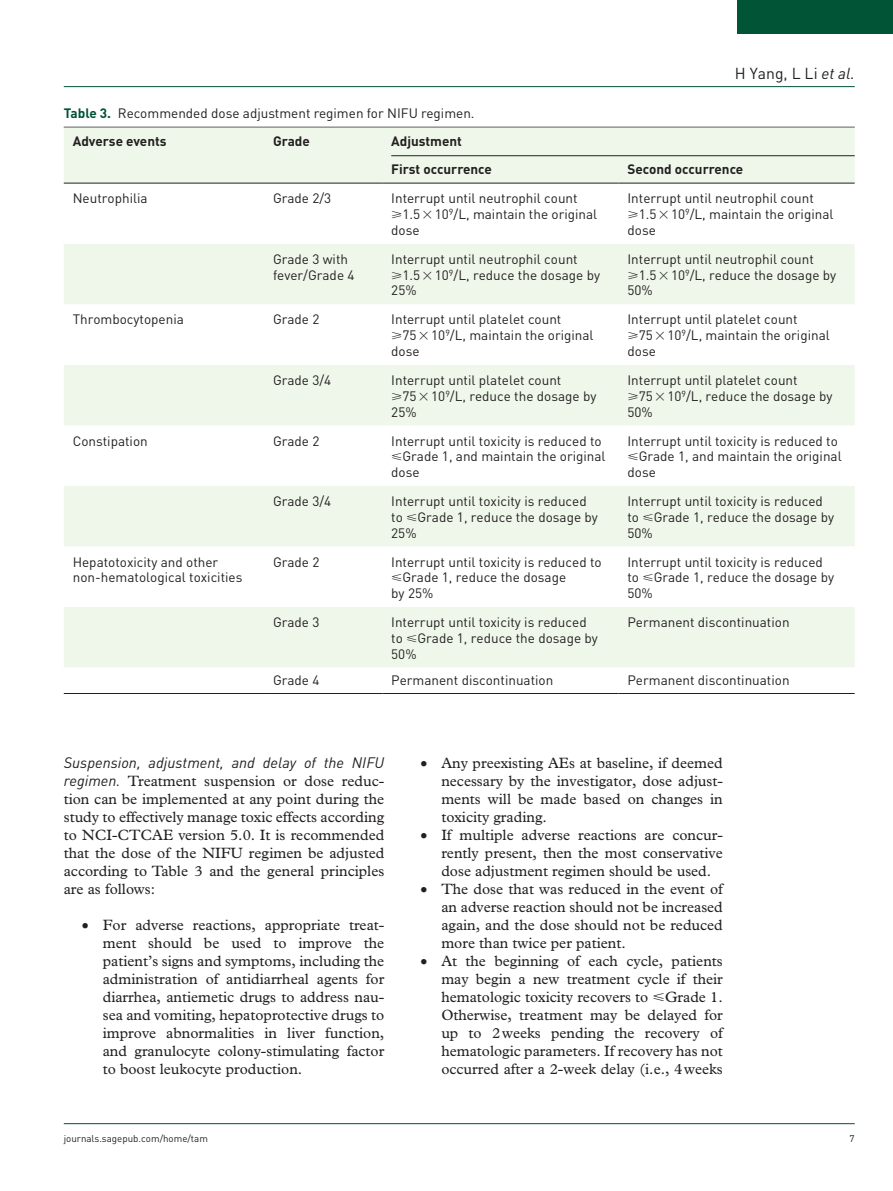
<style>
.page{position:relative;width:893px;height:1191px;background:#fff}
.page>*{position:absolute;margin:0;border:0;box-sizing:border-box;transform-origin:0 0}
.t1{font:15.75px "DIN";color:#231f20}
.t2{font:15px/18px "Plantin Std";color:#231f20;text-align:justify}
.t3{font:italic 15px "DIN";color:#231f20}
.t4{font:13.5px/15.8px "DIN";color:#231f20}
.t5{font:700 13.5px/27.8px "DIN";color:#231f20}
.t6{font:9.75px "DIN";color:#231f20}
.s1{font-weight:700;color:#015436}
.s2{font-weight:700}
.s3{font-style:italic}
.s4{font-family:"DIN";font-style:italic}
</style>
<div class="page">
<hr style="left:64px;top:86px;width:791px;height:1px;background:#015436">
<hr style="left:64px;top:1123px;width:791px;height:1px;background:#015436">
<div style="left:738px;top:0;width:155px;height:34px;background:#015436"></div>
<hr style="left:64px;top:127px;width:791px;height:1px;background:#231f20">
<div style="left:64px;top:128px;width:791px;height:55px;background:#eff7ea"></div>
<svg style="left:64px;top:244px;width:791px;height:423px;fill:#eff7ea"></svg>
<hr style="left:382px;top:183px;width:236px;height:1px;background:#231f20">
<hr style="left:618px;top:183px;width:237px;height:1px;background:#231f20">
<hr style="left:264px;top:693px;width:118px;height:1px;background:#231f20">
<hr style="left:382px;top:693px;width:236px;height:1px;background:#231f20">
<hr style="left:618px;top:693px;width:237px;height:1px;background:#231f20">
<hr style="left:64px;top:693px;width:200px;height:1px;background:#231f20">
<hr style="left:64px;top:183px;width:200px;height:1px;background:#231f20">
<hr style="left:264px;top:183px;width:118px;height:1px;background:#231f20">
<hr style="left:391px;top:155px;width:464px;height:1px;background:#231f20">
<svg style="left:424px;top:271px;width:8px;height:8px"></svg>
<svg style="left:660px;top:271px;width:8px;height:8px"></svg>
<svg style="left:420px;top:332px;width:8px;height:8px"></svg>
<svg style="left:656px;top:332px;width:8px;height:8px"></svg>
<svg style="left:420px;top:392px;width:8px;height:8px"></svg>
<svg style="left:656px;top:392px;width:8px;height:8px"></svg>
<p class="t4" style="left:73px;top:98px;width:403px;line-height:28.5px;text-indent:-9px"><span class="s1">Table 3.</span> Recommended dose adjustment regimen for NIFU regimen.<br><span class="s2">Adverse events</span></p>
<p class="t5" style="left:273px;top:127px;width:38px">Grade</p>
<p class="t5" style="left:391px;top:127px;width:102px">Adjustment<br>First occurrence</p>
<p class="t1" style="left:735px;top:63px;width:121px">H Yang, L Li <span class="s3">et al.</span></p>
<p class="t5" style="left:627px;top:155px;width:117px">Second occurrence</p>
<p class="t4" style="left:73px;top:190px;width:76px">Neutrophilia</p>
<p class="t4" style="left:273px;top:190px;width:60px">Grade 2/3</p>
<p class="t4" style="left:391px;top:190px;width:207px">Interrupt until neutrophil count ⩾1.5 10<sup>9</sup>/L, maintain the original dose</p>
<p class="t4" style="left:627px;top:190px;width:207px">Interrupt until neutrophil count ⩾1.5 10<sup>9</sup>/L, maintain the original dose</p>
<p class="t4" style="left:273px;top:251px;width:83px">Grade 3 with fever/Grade 4</p>
<p class="t4" style="left:391px;top:251px;width:210px">Interrupt until neutrophil count ⩾1.5 10<sup>9</sup>/L, reduce the dosage by<br>25%</p>
<p class="t4" style="left:627px;top:251px;width:210px">Interrupt until neutrophil count ⩾1.5 10<sup>9</sup>/L, reduce the dosage by<br>50%</p>
<p class="t4" style="left:73px;top:311px;width:113px">Thrombocytopenia</p>
<p class="t4" style="left:273px;top:311px;width:48px">Grade 2</p>
<p class="t4" style="left:391px;top:311px;width:204px">Interrupt until platelet count<br>⩾75 10<sup>9</sup>/L, maintain the original dose</p>
<p class="t4" style="left:627px;top:311px;width:204px">Interrupt until platelet count<br>⩾75 10<sup>9</sup>/L, maintain the original dose</p>
<p class="t4" style="left:273px;top:372px;width:60px">Grade 3/4</p>
<p class="t4" style="left:391px;top:372px;width:207px">Interrupt until platelet count<br>⩾75 10<sup>9</sup>/L, reduce the dosage by<br>25%</p>
<p class="t4" style="left:627px;top:372px;width:207px">Interrupt until platelet count<br>⩾75 10<sup>9</sup>/L, reduce the dosage by<br>50%</p>
<p class="t4" style="left:73px;top:432px;width:77px">Constipation</p>
<p class="t4" style="left:273px;top:432px;width:48px">Grade 2</p>
<p class="t4" style="left:391px;top:432px;width:216px">Interrupt until toxicity is reduced to ⩽Grade 1, and maintain the original dose</p>
<p class="t4" style="left:627px;top:432px;width:216px">Interrupt until toxicity is reduced to ⩽Grade 1, and maintain the original dose</p>
<p class="t4" style="left:273px;top:493px;width:60px">Grade 3/4</p>
<p class="t4" style="left:391px;top:493px;width:208px">Interrupt until toxicity is reduced to ⩽Grade 1, reduce the dosage by<br>25%</p>
<p class="t4" style="left:627px;top:493px;width:208px">Interrupt until toxicity is reduced to ⩽Grade 1, reduce the dosage by<br>50%</p>
<p class="t4" style="left:73px;top:553px;width:171px">Hepatotoxicity and other non-hematological toxicities</p>
<p class="t4" style="left:273px;top:553px;width:48px">Grade 2</p>
<p class="t4" style="left:391px;top:553px;width:212px">Interrupt until toxicity is reduced to ⩽Grade 1, reduce the dosage<br>by 25%</p>
<p class="t4" style="left:627px;top:553px;width:208px">Interrupt until toxicity is reduced to ⩽Grade 1, reduce the dosage by<br>50%</p>
<p class="t4" style="left:273px;top:614px;width:48px">Grade 3</p>
<p class="t4" style="left:391px;top:614px;width:208px">Interrupt until toxicity is reduced to ⩽Grade 1, reduce the dosage by<br>50%</p>
<p class="t4" style="left:627px;top:614px;width:164px">Permanent discontinuation</p>
<p class="t4" style="left:273px;top:671px;width:48px">Grade 4</p>
<p class="t4" style="left:391px;top:671px;width:164px">Permanent discontinuation</p>
<p class="t4" style="left:627px;top:671px;width:164px">Permanent discontinuation</p>
<p class="t3" style="left:64px;top:753px;width:322px">Suspension, adjustment, and delay of the NIFU</p>
<p class="t2" style="left:64px;top:772px;width:322px"><span class="s4">regimen.</span> Treatment suspension or dose reduc&shy;tion can be implemented at any point during the study to effectively manage toxic effects according to NCI-CTCAE version 5.0. It is recommended that the dose of the NIFU regimen be adjusted according to Table 3 and the general principles are as follows:</p>
<p class="t2" style="left:103px;top:916px;width:283px;text-indent:-21px">• For adverse reactions, appropriate treat&shy;ment should be used to improve the patient’s signs and symptoms, including the administration of antidiarrheal agents for diarrhea, antiemetic drugs to address nau&shy;sea and vomiting, hepatoprotective drugs to improve abnormalities in liver function, and granulocyte colony-stimulating factor to boost leukocyte production.</p>
<p class="t2" style="left:441px;top:754px;width:283px;text-indent:-21px">• Any preexisting AEs at baseline, if deemed necessary by the investigator, dose adjust&shy;ments will be made based on changes in toxicity grading.</p>
<p class="t2" style="left:441px;top:826px;width:283px;text-indent:-21px">• If multiple adverse reactions are concur&shy;rently present, then the most conservative dose adjustment regimen should be used.</p>
<p class="t2" style="left:441px;top:880px;width:283px;text-indent:-21px">• The dose that was reduced in the event of an adverse reaction should not be increased again, and the dose should not be reduced more than twice per patient.</p>
<p class="t2" style="left:441px;top:952px;width:283px;text-indent:-21px">• At the beginning of each cycle, patients may begin a new treatment cycle if their hematologic toxicity recovers to ⩽Grade 1.<br>Otherwise, treatment may be delayed for up to 2weeks pending the recovery of hematologic parameters. If recovery has not occurred after a 2-week delay (i.e., 4weeks</p>
<p class="t6" style="left:64px;top:1132px;width:146px">journals.sagepub.com/home/tam</p>
<p class="t6" style="left:850px;top:1132px;width:7px">7</p>
</div>
